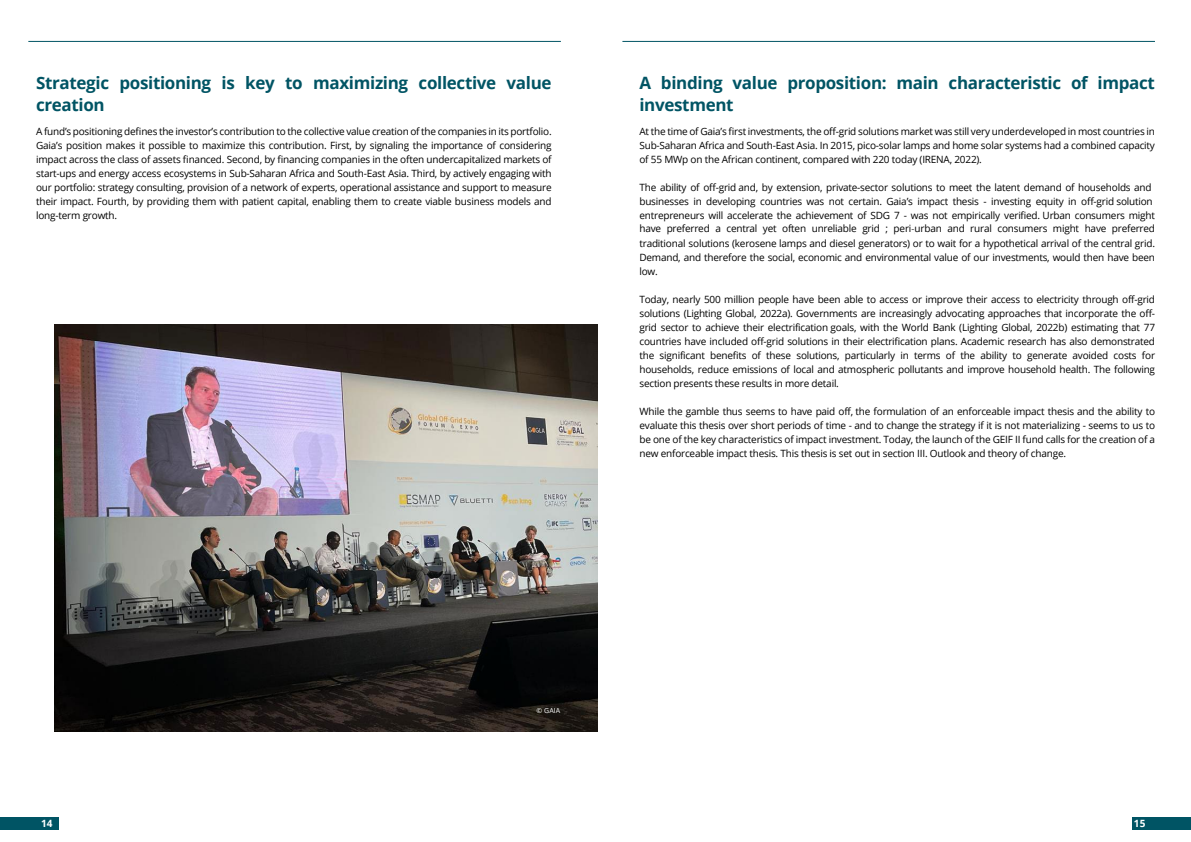
<style>
.page{position:relative;width:1191px;height:842px;background:#fff}
.page>*{position:absolute;margin:0;border:0;box-sizing:border-box;transform-origin:0 0}
.t1{font:700 17px/22px "Open Sans";letter-spacing:-.02em;color:#005464}
.t2{font:10px/14px "Open Sans";letter-spacing:-.02em;color:#000;text-align:justify}
.t3{font:700 10px "Open Sans";color:#fff}
.t4{font:7px "Open Sans";color:#fff}
.s1{font-family:"Minion Pro"}
</style>
<div class="page">
<div style="left:1132px;top:817px;width:59px;height:13px;background:#005464"></div>
<div style="left:0;top:817px;width:59px;height:13px;background:#005464"></div>
<hr style="left:28px;top:41px;width:533px;height:1px;background:#005464">
<hr style="left:622px;top:41px;width:533px;height:1px;background:#005464">
<img style="left:54px;top:324px;width:543px;height:407px">
<h1 class="t1" style="left:36px;top:71px;width:517px">Strategic positioning is key to maximizing collective value creation</h1>
<p class="t2" style="left:36px;top:124px;width:517px">A fund’s positioning defines the investor’s contribution to the collective value creation of the companies in its portfolio.<br>Gaia’s position makes it possible to maximize this contribution. First, by signaling the importance of considering impact across the class of assets financed. Second, by financing companies in the often undercapitalized markets of start-ups and energy access ecosystems in Sub-Saharan Africa and South-East Asia. Third, by actively engaging with our portfolio: strategy consulting, provision of a network of experts, operational assistance and support to measure their impact. Fourth, by providing them with patient capital, enabling them to create viable business models and long-term growth.</p>
<h1 class="t1" style="left:639px;top:71px;width:517px">A binding value proposition: main characteristic of impact investment</h1>
<p class="t2" style="left:639px;top:124px;width:517px">At the time of Gaia’s first investments, the off-grid solutions market was still very underdeveloped in most countries in Sub-Saharan Africa and South-East Asia. In 2015, pico-solar lamps and home solar systems had a combined capacity of 55 MWp on the African continent, compared with 220 today (IRENA, 2022).</p>
<p class="t2" style="left:639px;top:180px;width:517px;text-align:left">The ability of off-grid and, by extension, private-sector solutions to meet the latent demand of households and businesses in developing countries was not certain. Gaia’s impact thesis - investing equity in off-grid solution entrepreneurs will accelerate the achievement of SDG 7 - was not empirically verified. Urban consumers might have preferred a central yet often unreliable grid ; peri<span class="s1">-</span>urban and rural consumers might have preferred traditional solutions (kerosene lamps and diesel generators) or to wait for a hypothetical arrival of the central grid.<br>Demand, and therefore the social, economic and environmental value of our investments, would then have been low.</p>
<p class="t2" style="left:639px;top:292px;width:517px">Today, nearly 500 million people have been able to access or improve their access to electricity through off-grid solutions (Lighting Global, 2022a). Governments are increasingly advocating approaches that incorporate the off&shy;grid sector to achieve their electrification goals, with the World Bank (Lighting Global, 2022b) estimating that 77 countries have included off-grid solutions in their electrification plans. Academic research has also demonstrated the significant benefits of these solutions, particularly in terms of the ability to generate avoided costs for households, reduce emissions of local and atmospheric pollutants and improve household health. The following section presents these results in more detail.</p>
<p class="t2" style="left:639px;top:404px;width:517px">While the gamble thus seems to have paid off, the formulation of an enforceable impact thesis and the ability to evaluate this thesis over short periods of time - and to change the strategy if it is not materializing - seems to us to be one of the key characteristics of impact investment. Today, the launch of the GEIF II fund calls for the creation of a new enforceable impact thesis. This thesis is set out in section III. Outlook and theory of change.</p>
<p class="t4" style="left:536px;top:706px;width:25px">© GAIA</p>
<p class="t3" style="left:41px;top:817px;width:13px">14</p>
<p class="t3" style="left:1134px;top:816px;width:13px">15</p>
</div>
